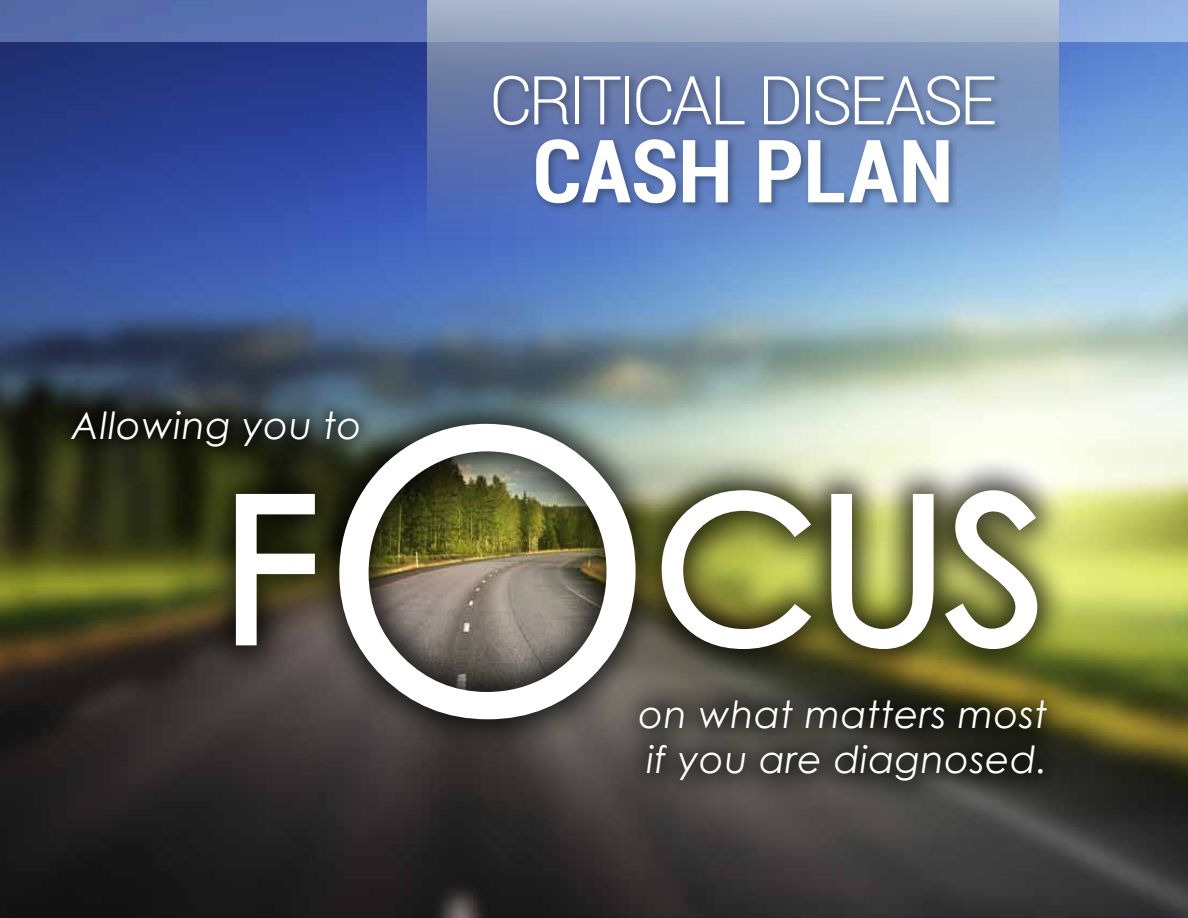
<style>
.page{position:relative;width:1188px;height:918px;background:#fff}
.page>*{position:absolute;margin:0;border:0;box-sizing:border-box;transform-origin:0 0}
.t1{font:202.2px "Century Gothic";color:#fff}
.t2{font:700 condensed 87.45px "Roboto";letter-spacing:-.005em;color:#fff}
.t3{font:300 67.5px "Roboto";letter-spacing:-.06em;color:#fff}
.t4{font:italic 37.5px/45px "Century Gothic";letter-spacing:.02em;color:#fff}
.s1{font-size:391.65px}
</style>
<div class="page">
<img style="left:1px;top:42px;width:1187px;height:876px">
<svg style="left:1px;top:0;width:1187px;height:42px;background:#657ebb"></svg>
<hr style="left:0;top:0;width:1px;height:918px;background:#cfd5d9">
<svg style="left:428px;top:0;width:630px;height:239px;background:#8198c2"></svg>
<div style="left:490px;top:72px;width:515px;height:141px;background:#000;opacity:.28"></div>
<div style="left:199px;top:388px;width:874px;height:367px;background:#000;opacity:.75"></div>
<svg style="left:233px;top:491px;width:85px;height:157px"></svg>
<svg style="left:659px;top:487px;width:157px;height:165px;background:#888a56"></svg>
<svg style="left:828px;top:487px;width:212px;height:165px"></svg>
<div style="left:58px;top:396px;width:315px;height:64px;background:#000;opacity:.75"></div>
<div style="left:611px;top:671px;width:463px;height:138px;background:#000;opacity:.75"></div>
<h3 class="t3" style="left:489px;top:62px;width:509px">CRITICAL DISEASE</h3>
<h2 class="t2" style="left:532px;top:121px;width:422px">CASH PLAN</h2>
<p class="t4" style="left:72px;top:401px;width:292px">Allowing you to</p>
<h1 class="t1" style="left:221px;top:439px;width:827px">F<span class="s1">O</span>CUS</h1>
<p class="t4" style="left:639px;top:690px;width:410px">on what matters most if you are diagnosed.</p>
</div>
